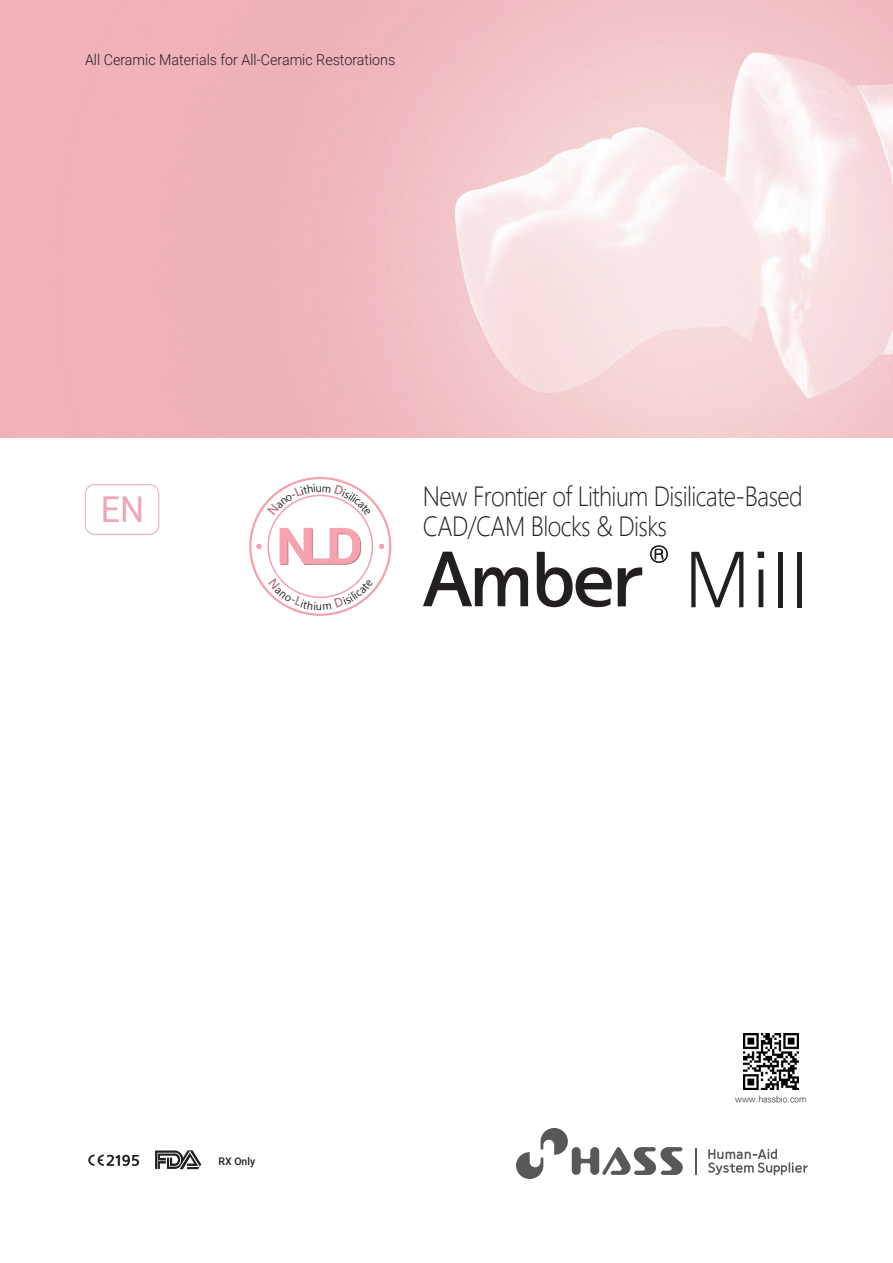
<style>
.page{position:relative;width:893px;height:1263px;background:#fff}
.page>*{position:absolute;margin:0;border:0;box-sizing:border-box;transform-origin:0 0}
.t1{font:35.7px "Roboto";color:#eba8b4;scale:.95 1}
.t2{font:300 27.75px/29.2px "Segoe UI";letter-spacing:-.025em;color:#231f20;scale:.88 1}
.t3{font:300 15px "Roboto";color:#231f20;scale:.95 1}
.t4{font:500 10.5px "Roboto";color:#231f20}
.t5{font:300 9px "Ko Pub Dotum";color:#231f20;scale:.95 1}
</style>
<div class="page">
<div style="left:85px;top:484px;width:74px;height:51px;border:1px solid #eba8b4;border-radius:9px"></div>
<svg style="left:155px;top:1150px;width:46px;height:19px"></svg>
<img style="left:743px;top:1034px;width:56px;height:55px">
<svg style="left:650px;top:545px;width:18px;height:18px"></svg>
<svg style="left:423px;top:552px;width:105px;height:54px"></svg>
<svg style="left:537px;top:552px;width:75px;height:55px"></svg>
<svg style="left:618px;top:567px;width:24px;height:39px"></svg>
<svg style="left:691px;top:552px;width:52px;height:55px"></svg>
<svg style="left:758px;top:552px;width:6px;height:55px"></svg>
<div style="left:778px;top:552px;width:5px;height:55px;background:#231f20"></div>
<div style="left:797px;top:552px;width:5px;height:55px;background:#231f20"></div>
<hr style="left:695px;top:1148px;width:2px;height:27px;background:#57585a">
<svg style="left:516px;top:1128px;width:167px;height:51px"></svg>
<svg style="left:708px;top:1149px;width:100px;height:26px"></svg>
<svg style="left:88px;top:1154px;width:51px;height:12px"></svg>
<svg style="left:249px;top:477px;width:142px;height:139px"></svg>
<p class="t3" style="left:85px;top:49px;width:328px">All Ceramic Materials for All-Ceramic Restorations</p>
<p class="t1" style="left:101px;top:484px;width:47px">EN</p>
<p class="t2" style="left:423px;top:480px;width:433px">New Frontier of Lithium Disilicate-Based<br>CAD/CAM Blocks &amp; Disks</p>
<p class="t4" style="left:219px;top:1154px;width:38px">RX Only</p>
<p class="t5" style="left:735px;top:1095px;width:77px">www.hassbio.com</p>
</div>
